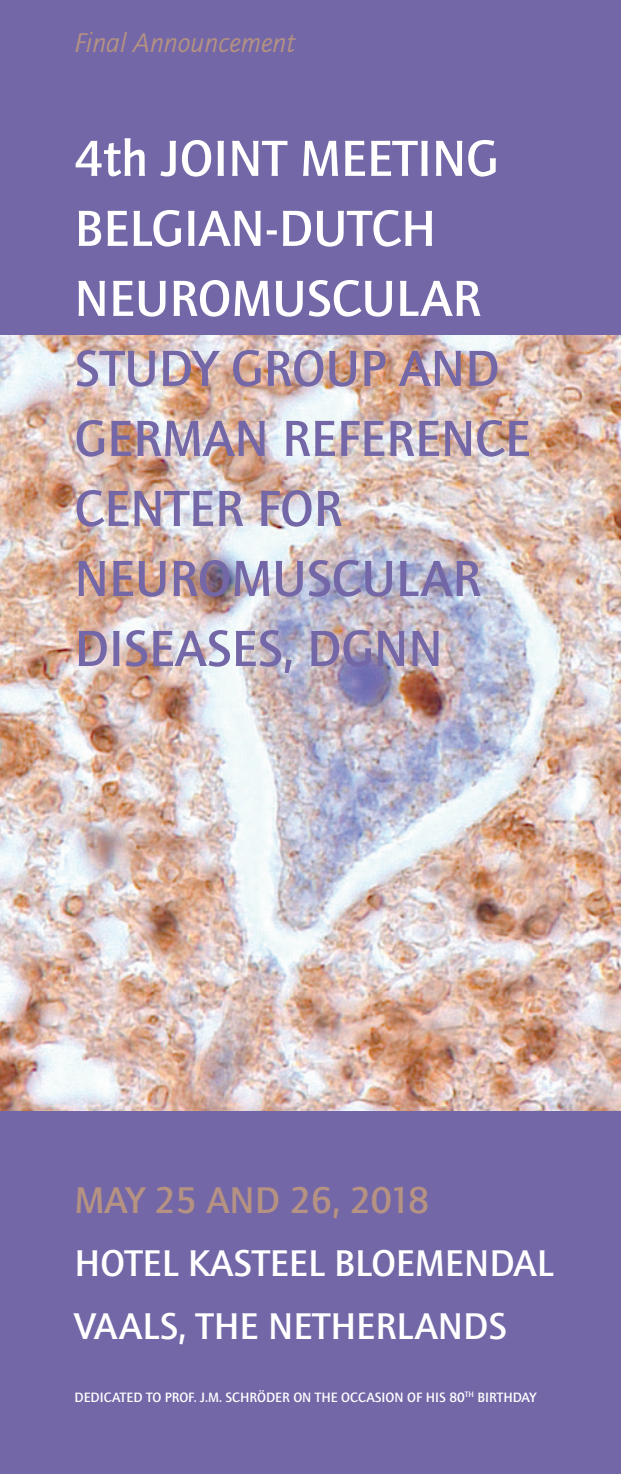
<style>
.page{position:relative;width:621px;height:1474px;background:#fff}
.page>*{position:absolute;margin:0;border:0;box-sizing:border-box;transform-origin:0 0}
.t1{font:500 52.5px/70px "Quay Sans";color:#7367a7}
.t2{font:500 52.5px/70px "Quay Sans";color:#fff}
.t3{font:500 38.5px/63px "Quay Sans";color:#fff}
.t4{font:500 38.5px "Quay Sans";color:#b59282}
.t5{font:italic 28px "Quay Sans";color:#b59282}
.t6{font:500 14px "Quay Sans";color:#fff}
</style>
<div class="page">
<img style="left:0;top:334px;width:620px;height:777px">
<div style="left:0;top:1111px;width:620px;height:362px;background:#7367a7"></div>
<div style="left:0;top:0;width:620px;height:334px;background:#7367a7"></div>
<p class="t5" style="left:74px;top:28px;width:221px">Final Announcement</p>
<p class="t2" style="left:74px;top:124px;width:425px">4th JOINT MEETING<br>BELGIAN-DUTCH<br>NEUROMUSCULAR</p>
<p class="t1" style="left:74px;top:334px;width:457px">STUDY GROUP AND<br>GERMAN REFERENCE<br>CENTER FOR<br>NEUROMUSCULAR<br>DISEASES, DGNN</p>
<p class="t4" style="left:74px;top:1178px;width:356px">MAY 25 AND 26, 2018</p>
<p class="t3" style="left:74px;top:1231px;width:479px">HOTEL KASTEEL BLOEMENDAL<br>VAALS, THE NETHERLANDS</p>
<p class="t6" style="left:74px;top:1388px;width:463px">DEDICATED TO PROF. J.M. SCHRÖDER ON THE OCCASION OF HIS 80<sup>TH</sup> BIRTHDAY</p>
</div>
